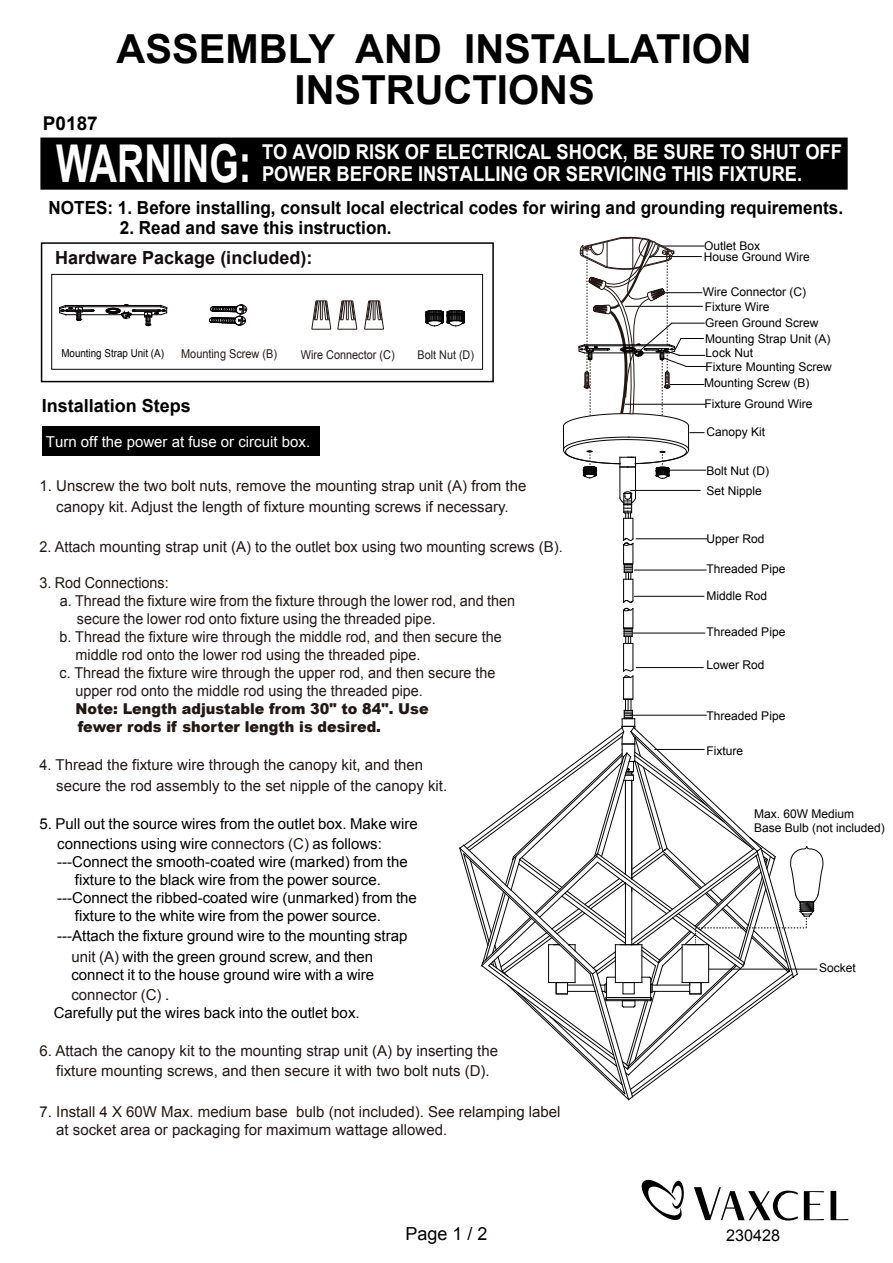
<style>
.page{position:relative;width:893px;height:1263px;background:#fff}
.page>*{position:absolute;margin:0;border:0;box-sizing:border-box;transform-origin:0 0}
.t1{font:700 52.2px "Arial";color:#fff;scale:.72 1}
.t2{font:700 40.05px/41.1px "Arial";color:#000;text-align:center}
.t3{font:700 20.4px/22px "Arial";color:#fff;scale:.9 1}
.t4{font:700 19.05px "Arial";color:#000}
.t5{font:700 18px "Arial";color:#000;scale:.95 1}
.t6{font:700 18px "Arial";color:#140b0b}
.t7{font:700 18px "Arial";color:#000}
.t8{font:18px "Arial";color:#040000}
.t9{font:16.2px "Arial";color:#000}
.t10{font:15px/20.2px "Arial";color:#221815;scale:.96 1}
.t11{font:15px/20.2px "Arial";color:#000}
.t12{font:15px/20.2px "Arial";color:#221815;text-align:center}
.t13{font:15px/18px "Arial";color:#231815}
.t14{font:900 15px/18px "Arial";color:#221815;scale:.96 1}
.t15{font:15px "Arial";color:#fff}
.t16{font:12.15px "Arial";color:#231815;scale:.9 1}
.t17{font:12px/14.4px "Arial";color:#000}
.t18{font:12px "Arial";color:#211d1e;scale:.9 1}
.t19{font:10.95px "Arial";color:#040000;scale:.9 1}
.s1{color:#221815}
</style>
<div class="page">
<svg style="left:830px;top:1191px;width:18px;height:29px"></svg>
<svg style="left:694px;top:1187px;width:104px;height:34px"></svg>
<svg style="left:804px;top:1191px;width:20px;height:29px"></svg>
<svg style="left:641px;top:1180px;width:43px;height:40px"></svg>
<div style="left:40px;top:138px;width:808px;height:52px;background:#000"></div>
<div style="left:51px;top:274px;width:432px;height:96px;border:1px solid #070606"></div>
<div style="left:41px;top:242px;width:453px;height:140px;border:2px solid #000"></div>
<div style="left:42px;top:426px;width:278px;height:29px;background:#000"></div>
<hr style="left:631px;top:490px;width:69px;height:1px;background:#070606">
<hr style="left:635px;top:457px;width:1px;height:41px;background:#050404">
<hr style="left:619px;top:457px;width:1px;height:41px;background:#050404">
<svg style="left:459px;top:491px;width:364px;height:609px"></svg>
<hr style="left:709px;top:969px;width:108px;height:1px;background:#070606">
<svg style="left:209px;top:305px;width:38px;height:21px"></svg>
<hr style="left:66px;top:305px;width:95px;height:1px;background:#080405">
<hr style="left:66px;top:314px;width:56px;height:1px;background:#080405">
<svg style="left:59px;top:305px;width:36px;height:16px"></svg>
<hr style="left:66px;top:306px;width:95px;height:1px;background:#080405">
<svg style="left:106px;top:304px;width:61px;height:22px"></svg>
<svg style="left:364px;top:300px;width:20px;height:30px"></svg>
<svg style="left:337px;top:300px;width:20px;height:30px"></svg>
<svg style="left:311px;top:300px;width:20px;height:30px"></svg>
<svg style="left:426px;top:310px;width:39px;height:16px"></svg>
<svg style="left:563px;top:237px;width:143px;height:242px"></svg>
<h2 class="t2" style="left:117px;top:30px;width:637px">ASSEMBLY AND INSTALLATION<br>INSTRUCTIONS</h2>
<p class="t4" style="left:43px;top:111px;width:57px">P0187</p>
<h1 class="t1" style="left:56px;top:129px;width:273px">WARNING:</h1>
<h3 class="t3" style="left:262px;top:142px;width:646px">TO AVOID RISK OF ELECTRICAL SHOCK, BE SURE TO SHUT OFF<br>POWER BEFORE INSTALLING OR SERVICING THIS FIXTURE.</h3>
<p class="t5" style="left:49px;top:196px;width:838px">NOTES: 1. Before installing, consult local electrical codes for wiring and grounding requirements.</p>
<p class="t5" style="left:120px;top:215px;width:288px">2. Read and save this instruction.</p>
<p class="t6" style="left:55px;top:246px;width:259px">Hardware Package (included):</p>
<p class="t19" style="left:61px;top:345px;width:115px">Mounting Strap Unit (A)</p>
<p class="t16" style="left:181px;top:345px;width:108px">Mounting Screw (B)</p>
<p class="t16" style="left:301px;top:346px;width:106px">Wire Connector (C)</p>
<p class="t18" style="left:418px;top:347px;width:64px">Bolt Nut (D)</p>
<p class="t7" style="left:42px;top:394px;width:151px">Installation Steps</p>
<p class="t15" style="left:46px;top:432px;width:266px">Turn off the power at fuse or circuit box.</p>
<p class="t12" style="left:40px;top:476px;width:488px">1. Unscrew the two bolt nuts, remove the mounting strap unit (A) from the canopy kit. Adjust the length of fixture mounting screws if necessary.</p>
<p class="t10" style="left:40px;top:537px;width:546px">2. Attach mounting strap unit (A) to the outlet box using two mounting screws (B).</p>
<p class="t10" style="left:40px;top:573px;width:136px">3. Rod Connections:</p>
<p class="t10" style="left:60px;top:591px;width:476px">a. Thread the fixture wire from the fixture through the lower rod, and then</p>
<p class="t10" style="left:77px;top:609px;width:375px">secure the lower rod onto fixture using the threaded pipe.</p>
<p class="t10" style="left:60px;top:627px;width:462px">b. Thread the fixture wire through the middle rod, and then secure the</p>
<p class="t10" style="left:76px;top:645px;width:361px">middle rod onto the lower rod using the threaded pipe.</p>
<p class="t10" style="left:60px;top:663px;width:456px">c. Thread the fixture wire through the upper rod, and then secure the</p>
<p class="t10" style="left:76px;top:681px;width:363px">upper rod onto the middle rod using the threaded pipe.</p>
<p class="t14" style="left:75px;top:699px;width:369px">Note: Length adjustable from 30" to 84". Use fewer rods if shorter length is desired.</p>
<p class="t10" style="left:56px;top:755px;width:409px;text-indent:-17px">4. Thread the fixture wire through the canopy kit, and then secure the rod assembly to the set nipple of the canopy kit.</p>
<p class="t11" style="left:57px;top:814px;width:362px;text-indent:-18px">5. Pull out the source wires from the outlet box. Make wire connections using wire <span class="s1">connectors (C)</span> as follows:</p>
<p class="t11" style="left:57px;top:852px;width:352px">---Connect the smooth-coated wire (marked) from the</p>
<p class="t11" style="left:75px;top:870px;width:307px">fixture to the black wire from the power source.</p>
<p class="t11" style="left:57px;top:888px;width:361px">---Connect the ribbed-coated wire (unmarked) from the</p>
<p class="t11" style="left:75px;top:906px;width:307px">fixture to the white wire from the power source.</p>
<p class="t11" style="left:71px;top:926px;width:337px;text-indent:-14px">---Attach the fixture ground wire to the mounting strap <span class="s1">unit (A)</span> with the green ground screw, and then</p>
<p class="t11" style="left:71px;top:964px;width:304px">connect it to the house ground wire with a wire <span class="s1">connector (C)</span> .</p>
<p class="t11" style="left:54px;top:1003px;width:307px">Carefully put the wires back into the outlet box.</p>
<p class="t12" style="left:40px;top:1041px;width:460px">6. Attach the canopy kit to the mounting strap unit (A) by inserting the fixture mounting screws, and then secure it with two bolt nuts (D).</p>
<p class="t13" style="left:56px;top:1103px;width:506px;text-indent:-17px"><span class="s1">7.</span> Install 4 X 60W Max. medium base bulb (not included). See relamping label at socket area or packaging for maximum wattage allowed.</p>
<p class="t17" style="left:704px;top:240px;width:108px;line-height:11.7px">Outlet Box<br>House Ground Wire</p>
<p class="t17" style="left:703px;top:285px;width:105px">Wire Connector (C)</p>
<p class="t17" style="left:705px;top:300px;width:66px">Fixture Wire</p>
<p class="t17" style="left:705px;top:316px;width:115px">Green Ground Screw</p>
<p class="t17" style="left:705px;top:332px;width:127px">Mounting Strap Unit (A)</p>
<p class="t17" style="left:706px;top:346px;width:49px">Lock Nut</p>
<p class="t17" style="left:706px;top:360px;width:128px">Fixture Mounting Screw</p>
<p class="t17" style="left:704px;top:397px;width:110px">Fixture Ground Wire</p>
<p class="t17" style="left:704px;top:376px;width:107px">Mounting Screw (B)</p>
<p class="t17" style="left:707px;top:425px;width:60px">Canopy Kit</p>
<p class="t17" style="left:707px;top:463px;width:64px">Bolt Nut (D)</p>
<p class="t17" style="left:707px;top:484px;width:57px">Set Nipple</p>
<p class="t17" style="left:707px;top:531px;width:60px">Upper Rod</p>
<p class="t17" style="left:707px;top:561px;width:80px">Threaded Pipe</p>
<p class="t17" style="left:707px;top:589px;width:62px">Middle Rod</p>
<p class="t17" style="left:707px;top:625px;width:80px">Threaded Pipe</p>
<p class="t17" style="left:707px;top:658px;width:60px">Lower Rod</p>
<p class="t17" style="left:707px;top:708px;width:80px">Threaded Pipe</p>
<p class="t17" style="left:707px;top:744px;width:38px">Fixture</p>
<p class="t17" style="left:754px;top:807px;width:132px">Max. 60W Medium<br>Base Bulb (not included)</p>
<p class="t17" style="left:819px;top:961px;width:38px">Socket</p>
<p class="t8" style="left:405px;top:1221px;width:84px">Page 1 / 2</p>
<p class="t9" style="left:726px;top:1225px;width:55px">230428</p>
</div>
